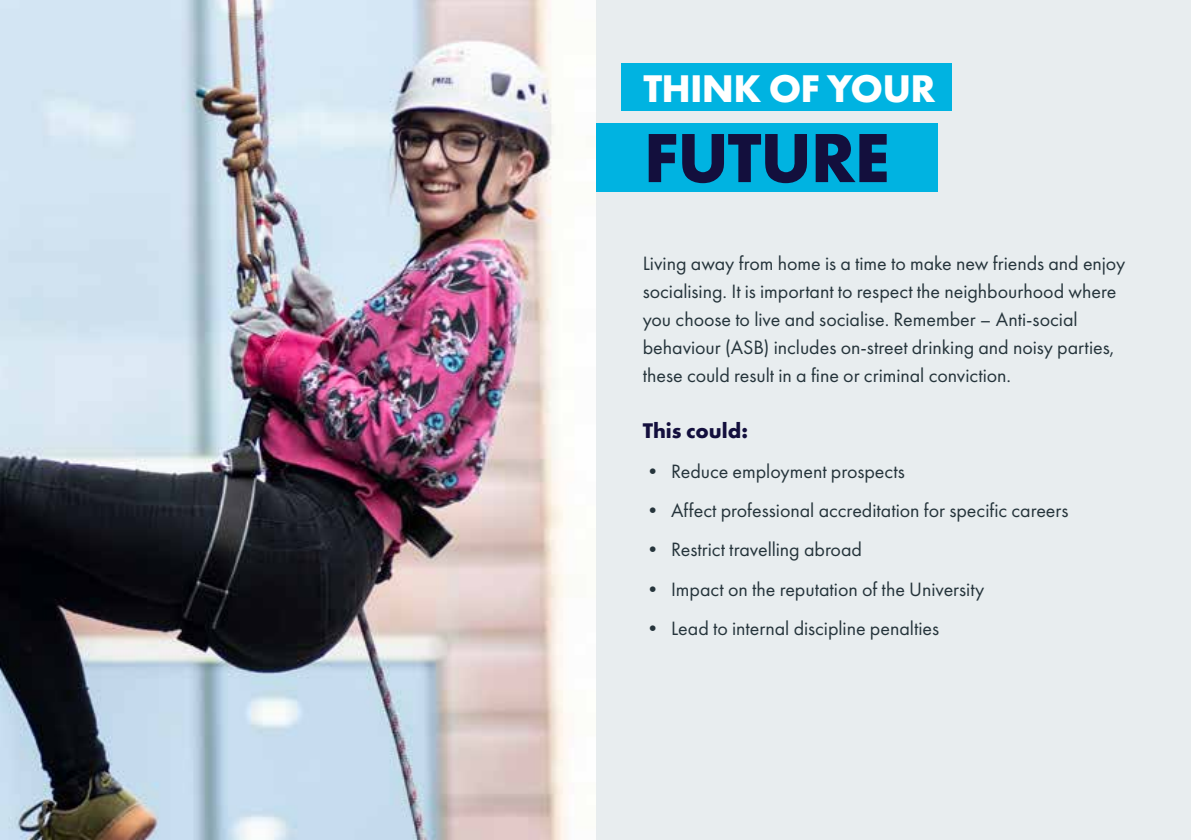
<style>
.page{position:relative;width:1191px;height:840px;background:#fff}
.page>*{position:absolute;margin:0;border:0;box-sizing:border-box;transform-origin:0 0}
.t1{font:700 72px "Futura PT";letter-spacing:-.02em;color:#130f3d}
.t2{font:700 40px "Futura PT";letter-spacing:-.02em;color:#fff}
.t3{font:700 22px "Futura PT";color:#130f3d}
.t4{font:20px/28px "Futura PT";color:#25343b}
</style>
<div class="page">
<img style="left:0;top:0;width:568px;height:839px">
<div style="left:596px;top:0;width:595px;height:839px;background:#e3e9ec"></div>
<div style="left:622px;top:63px;width:330px;height:48px;background:#00b3e1"></div>
<div style="left:596px;top:123px;width:341px;height:68px;background:#00b3e1"></div>
<h2 class="t2" style="left:643px;top:63px;width:293px">THINK OF YOUR</h2>
<h1 class="t1" style="left:643px;top:111px;width:247px">FUTURE</h1>
<p class="t4" style="left:642px;top:249px;width:484px">Living away from home is a time to make new friends and enjoy socialising. It is important to respect the neighbourhood where you choose to live and socialise. Remember – Anti-social behaviour (ASB) includes on-street drinking and noisy parties, these could result in a fine or criminal conviction.</p>
<p class="t3" style="left:642px;top:416px;width:107px">This could:</p>
<p class="t4" style="left:642px;top:456px;width:264px">• Reduce employment prospects</p>
<p class="t4" style="left:642px;top:496px;width:427px">• Affect professional accreditation for specific careers</p>
<p class="t4" style="left:642px;top:535px;width:221px">• Restrict travelling abroad</p>
<p class="t4" style="left:642px;top:574px;width:343px">• Impact on the reputation of the University</p>
<p class="t4" style="left:642px;top:614px;width:298px">• Lead to internal discipline penalties</p>
</div>
